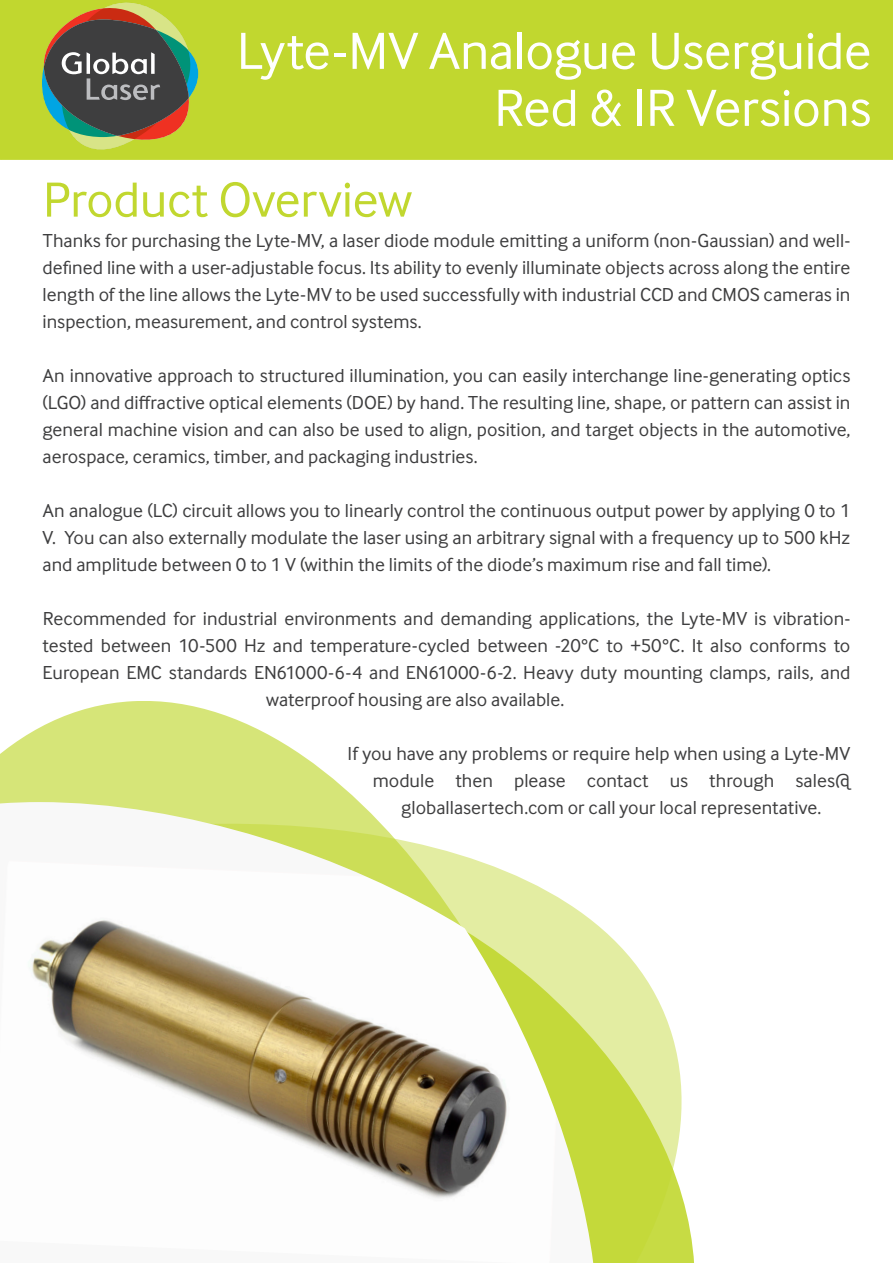
<style>
.page{position:relative;width:893px;height:1263px;background:#fff}
.page>*{position:absolute;margin:0;border:0;box-sizing:border-box;transform-origin:0 0}
.Paragraph_Style_1{font:54px "Inter Face";letter-spacing:-.005em;color:#fff}
.Paragraph_Style_1-2{font:51px "Inter Face";letter-spacing:-.005em;color:#c1d72f}
.Paragraph_Style_1-3{font:19.5px/27px "Inter Face";color:#3e3e3f;text-align:justify}
</style>
<div class="page">
<svg style="left:0;top:701px;width:359px;height:101px;fill:#d6e578"></svg>
<svg style="left:593px;top:921px;width:89px;height:342px"></svg>
<img style="left:0;top:802px;width:593px;height:459px">
<div style="left:1px;top:1px;width:891px;height:158px;background:#c1d72f"></div>
<div style="left:0;top:0;width:893px;height:160px;border:2px solid #c1d72f"></div>
<svg style="left:42px;top:0;width:156px;height:150px"></svg>
<p class="Paragraph_Style_1" style="left:237px;top:20px;width:636px">Lyte-MV Analogue Userguide</p>
<p class="Paragraph_Style_1" style="left:494px;top:77px;width:379px">Red &amp; IR Versions</p>
<p class="Paragraph_Style_1-2" style="left:43px;top:171px;width:370px">Product Overview</p>
<p class="Paragraph_Style_1-3" style="left:43px;top:227px;width:809px">Thanks for purchasing the Lyte-MV, a laser diode module emitting a uniform (non-Gaussian) and well&shy;defined line with a user-adjustable focus. Its ability to evenly illuminate objects across along the entire length of the line allows the Lyte-MV to be used successfully with industrial CCD and CMOS cameras in inspection, measurement, and control systems.</p>
<p class="Paragraph_Style_1-3" style="left:43px;top:362px;width:810px">An innovative approach to structured illumination, you can easily interchange line-generating optics (LGO) and diffractive optical elements (DOE) by hand. The resulting line, shape, or pattern can assist in general machine vision and can also be used to align, position, and target objects in the automotive, aerospace, ceramics, timber, and packaging industries.</p>
<p class="Paragraph_Style_1-3" style="left:43px;top:497px;width:809px">An analogue (LC) circuit allows you to linearly control the continuous output power by applying 0 to 1<br>V. You can also externally modulate the laser using an arbitrary signal with a frequency up to 500 kHz and amplitude between 0 to 1 V (within the limits of the diode’s maximum rise and fall time).</p>
<p class="Paragraph_Style_1-3" style="left:43px;top:605px;width:809px">Recommended for industrial environments and demanding applications, the Lyte-MV is vibration-</p>
<p class="Paragraph_Style_1-3" style="left:43px;top:632px;width:809px">tested between 10-500 Hz and temperature-cycled between -20°C to +50°C. It also conforms to</p>
<p class="Paragraph_Style_1-3" style="left:43px;top:659px;width:809px">European EMC standards EN61000-6-4 and EN61000-6-2. Heavy duty mounting clamps, rails, and</p>
<p class="Paragraph_Style_1-3" style="left:266px;top:686px;width:300px">waterproof housing are also available.</p>
<p class="Paragraph_Style_1-3" style="left:348px;top:740px;width:504px">If you have any problems or require help when using a Lyte-MV</p>
<p class="Paragraph_Style_1-3" style="left:373px;top:767px;width:479px">module then please contact us through sales@</p>
<p class="Paragraph_Style_1-3" style="left:401px;top:794px;width:422px">globallasertech.com or call your local representative.</p>
</div>
